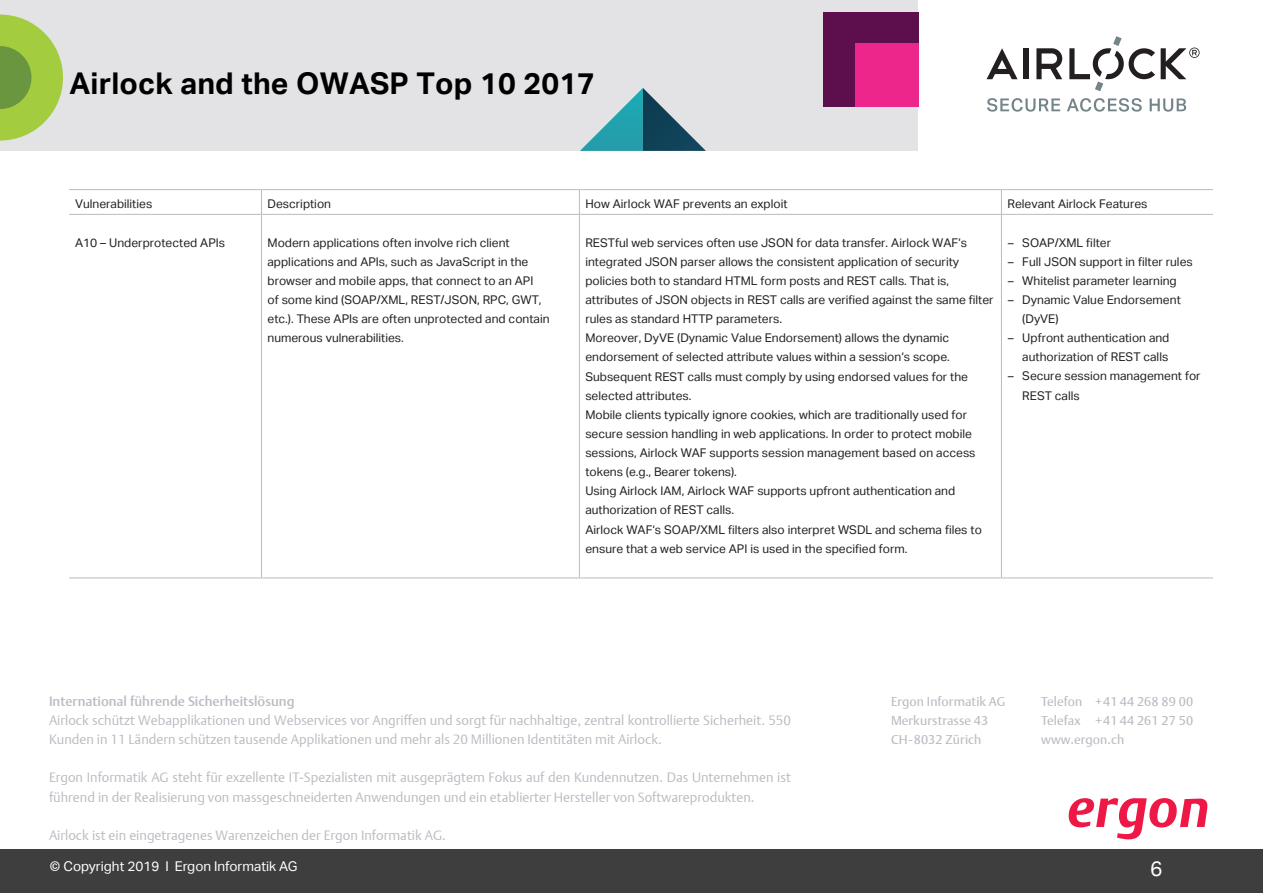
<style>
.page{position:relative;width:1263px;height:893px;background:#fff}
.page>*{position:absolute;margin:0;border:0;box-sizing:border-box;transform-origin:0 0}
.t1{font:700 30px "Aktiv Grotesk";letter-spacing:.005em;color:#000}
.t2{font:21px "Aktiv Grotesk";color:#fff}
.t3{font:13.5px/19.2px "DTL Argo T Light";color:#babcc3}
.t4{font:13.5px "DTL Argo T Medium";color:#babcc3}
.t5{font:13.5px "Aktiv Grotesk";color:#fff}
.t6{font:12.75px/19.2px "DTL Argo T";letter-spacing:.01em;color:#babcc3}
.t7{font:12px/19.2px "Aktiv Grotesk";color:#231f20}
.s1{font-family:"DTL Argo T Medium"}
</style>
<div class="page">
<div style="left:0;top:0;width:917px;height:151px;background:#e3e3e5"></div>
<svg style="left:987px;top:98px;width:199px;height:14px"></svg>
<svg style="left:1036px;top:48px;width:26px;height:31px"></svg>
<div style="left:1023px;top:48px;width:5px;height:31px;background:#231f20"></div>
<svg style="left:986px;top:48px;width:31px;height:31px"></svg>
<svg style="left:1069px;top:36px;width:86px;height:55px"></svg>
<svg style="left:1161px;top:48px;width:38px;height:31px"></svg>
<div style="left:0;top:849px;width:1263px;height:44px;background:#3e3e3f"></div>
<div style="left:824px;top:12px;width:94px;height:95px;background:#5c0f4c"></div>
<div style="left:855px;top:44px;width:63px;height:63px;background:#ed268b"></div>
<svg style="left:0;top:15px;width:63px;height:126px"></svg>
<svg style="left:580px;top:88px;width:126px;height:63px"></svg>
<hr style="left:69px;top:189px;width:192px;height:1px;background:#babcc3">
<hr style="left:261px;top:189px;width:318px;height:1px;background:#babcc3">
<svg style="left:261px;top:190px;width:1px;height:24px"></svg>
<hr style="left:579px;top:189px;width:422px;height:1px;background:#babcc3">
<svg style="left:579px;top:190px;width:1px;height:24px"></svg>
<hr style="left:1001px;top:189px;width:212px;height:1px;background:#babcc3">
<svg style="left:1001px;top:190px;width:1px;height:24px"></svg>
<hr style="left:69px;top:214px;width:192px;height:1px;background:#babcc3">
<hr style="left:261px;top:214px;width:318px;height:1px;background:#babcc3">
<hr style="left:261px;top:215px;width:1px;height:363px;background:#babcc3">
<hr style="left:579px;top:214px;width:422px;height:1px;background:#babcc3">
<hr style="left:579px;top:215px;width:1px;height:363px;background:#babcc3">
<hr style="left:1001px;top:214px;width:212px;height:1px;background:#babcc3">
<hr style="left:1001px;top:215px;width:1px;height:363px;background:#babcc3">
<hr style="left:69px;top:578px;width:192px;height:1px;background:#babcc3">
<hr style="left:261px;top:578px;width:318px;height:1px;background:#babcc3">
<hr style="left:579px;top:578px;width:422px;height:1px;background:#babcc3">
<hr style="left:1001px;top:578px;width:212px;height:1px;background:#babcc3">
<svg style="left:1069px;top:798px;width:138px;height:41px"></svg>
<h1 class="t1" style="left:69px;top:66px;width:527px">Airlock and the OWASP Top 10 2017</h1>
<p class="t7" style="left:75px;top:195px;width:79px">Vulnerabilities</p>
<p class="t7" style="left:267px;top:195px;width:65px">Description</p>
<p class="t7" style="left:585px;top:195px;width:204px">How Airlock WAF prevents an exploit</p>
<p class="t7" style="left:1007px;top:195px;width:142px">Relevant Airlock Features</p>
<p class="t7" style="left:75px;top:233px;width:152px">A10 – Underprotected APIs</p>
<p class="t7" style="left:267px;top:233px;width:284px">Modern applications often involve rich client applications and APIs, such as JavaScript in the browser and mobile apps, that connect to an API<br>of some kind (SOAP/XML, REST/JSON, RPC, GWT, etc.). These APIs are often unprotected and contain numerous vulnerabilities.</p>
<p class="t7" style="left:585px;top:233px;width:410px">RESTful web services often use JSON for data transfer. Airlock WAF’s integrated JSON parser allows the consistent application of security policies both to standard HTML form posts and REST calls. That is, attributes of JSON objects in REST calls are verified against the same filter rules as standard HTTP parameters.<br>Moreover, DyVE (Dynamic Value Endorsement) allows the dynamic endorsement of selected attribute values within a session‘s scope.<br>Subsequent REST calls must comply by using endorsed values for the selected attributes.<br>Mobile clients typically ignore cookies, which are traditionally used for secure session handling in web applications. In order to protect mobile sessions, Airlock WAF supports session management based on access tokens (e.g., Bearer tokens).<br>Using Airlock IAM, Airlock WAF supports upfront authentication and authorization of REST calls.<br>Airlock WAF‘s SOAP/XML filters also interpret WSDL and schema files to ensure that a web service API is used in the specified form.</p>
<p class="t7" style="left:1007px;top:233px;width:105px"><span class="s1">–</span> SOAP/XML filter</p>
<p class="t7" style="left:1007px;top:252px;width:187px"><span class="s1">–</span> Full JSON support in filter rules</p>
<p class="t7" style="left:1007px;top:271px;width:171px"><span class="s1">–</span> Whitelist parameter learning</p>
<p class="t7" style="left:1022px;top:290px;width:160px;text-indent:-15px"><span class="s1">–</span> Dynamic Value Endorsement (DyVE)</p>
<p class="t7" style="left:1007px;top:328px;width:163px;text-align:right"><span class="s1">–</span> Upfront authentication and authorization of REST calls</p>
<p class="t7" style="left:1022px;top:367px;width:180px;text-indent:-15px"><span class="s1">–</span> Secure session management for<br>REST calls</p>
<p class="t4" style="left:49px;top:693px;width:247px">International führende Sicherheitslösung</p>
<p class="t3" style="left:49px;top:710px;width:743px">Airlock schützt Webapplikationen und Webservices vor Angriffen und sorgt für nachhaltige, zentral kontrollierte Sicherheit. 550<br>Kunden in 11 Ländern schützen tausende Applikationen und mehr als 20 Millionen Identitäten mit Airlock.</p>
<p class="t3" style="left:49px;top:768px;width:743px">Ergon Informatik AG steht für exzellente IT-Spezialisten mit ausgeprägtem Fokus auf den Kundennutzen. Das Unternehmen ist führend in der Realisierung von massgeschneiderten Anwendungen und ein etablierter Hersteller von Softwareprodukten.</p>
<p class="t3" style="left:49px;top:825px;width:398px">Airlock ist ein eingetragenes Warenzeichen der Ergon Informatik AG.</p>
<p class="t6" style="left:891px;top:692px;width:116px">Ergon Informatik AG<br>Merkurstrasse 43<br>CH-8032 Zürich</p>
<p class="t6" style="left:1041px;top:692px;width:153px;text-align:justify">Telefon +41 44 268 89 00<br>Telefax +41 44 261 27 50 www.ergon.ch</p>
<p class="t5" style="left:50px;top:858px;width:249px">© Copyright 2019 I Ergon Informatik AG</p>
<h2 class="t2" style="left:1150px;top:856px;width:14px">6</h2>
</div>
